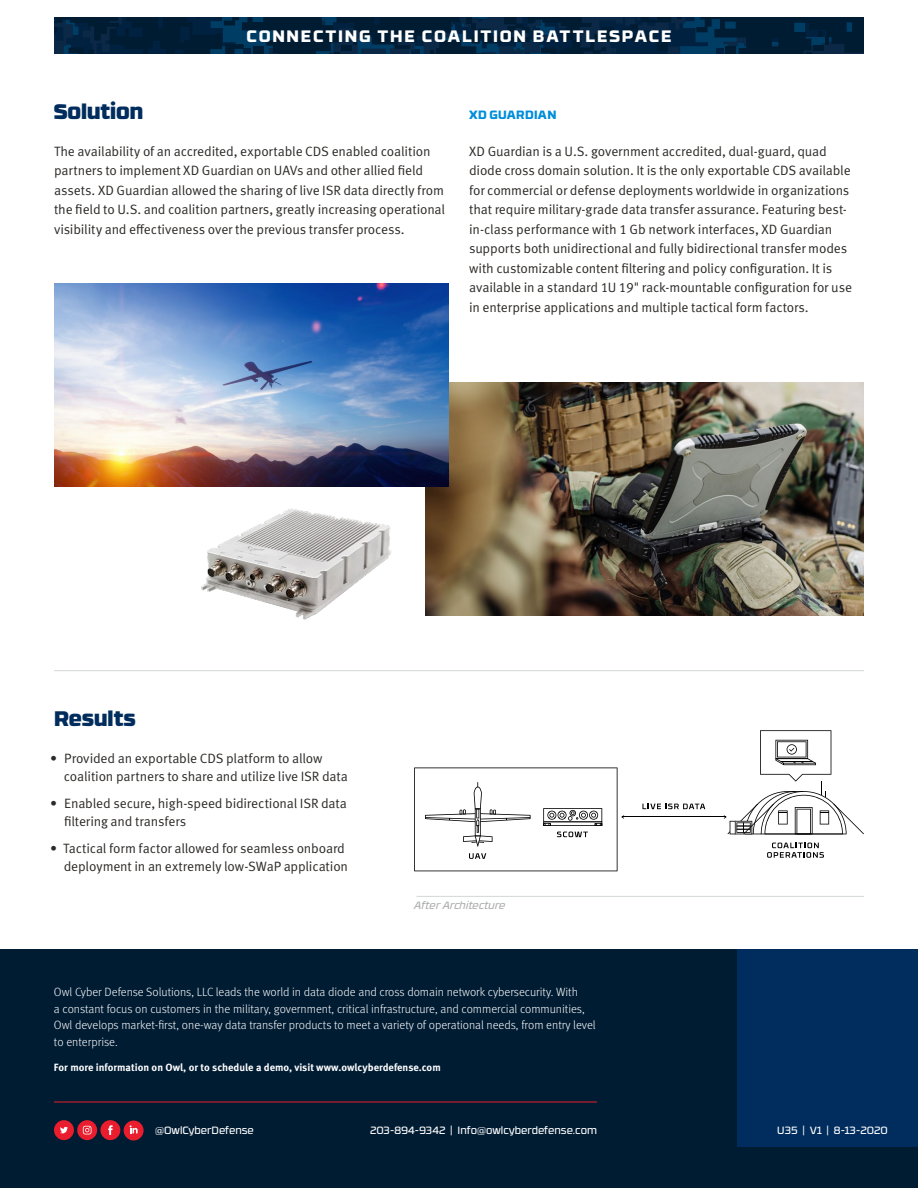
<style>
.page{position:relative;width:918px;height:1188px;background:#fff}
.page>*{position:absolute;margin:0;border:0;box-sizing:border-box;transform-origin:0 0}
.t1{font:900 21px "RB No 3.1";color:#002d5d}
.t2{font:800 16.5px "RB No 3.1";letter-spacing:.105em;color:#fff}
.t3{font:13.5px/19.5px "Meta Pro Norm";letter-spacing:-.015em;color:#2c2a27}
.t4{font:300 12px/16.5px "Meta Pro";color:#fff}
.t5{font:800 12px "RB No 3.1";letter-spacing:.025em;color:#008edb}
.t6{font:700 10.5px "Meta Pro";color:#fff}
.t7{font:10.5px "RB No 3.1";color:#fff}
.t8{font:italic 10.5px "RB No 3.1";letter-spacing:-.01em;color:#adaeae}
</style>
<div class="page">
<div style="left:0;top:949px;width:918px;height:239px;background:#001c33"></div>
<div style="left:737px;top:949px;width:181px;height:198px;background:#002d5d"></div>
<div style="left:54px;top:1120px;width:20px;height:20px;background:#e91d2d;border-radius:50%"></div>
<svg style="left:60px;top:1127px;width:8px;height:6px"></svg>
<svg style="left:77px;top:1120px;width:20px;height:20px"></svg>
<svg style="left:83px;top:1126px;width:9px;height:8px"></svg>
<div style="left:100px;top:1120px;width:20px;height:20px;background:#e91d2d;border-radius:50%"></div>
<svg style="left:108px;top:1125px;width:5px;height:10px"></svg>
<div style="left:124px;top:1121px;width:20px;height:19px;background:#e91d2d;border-radius:50%"></div>
<svg style="left:130px;top:1125px;width:8px;height:8px"></svg>
<hr style="left:54px;top:1102px;width:543px;height:1px;background:#e91d2d">
<img style="left:201px;top:508px;width:190px;height:112px">
<hr style="left:417px;top:896px;width:447px;height:1px;background:#d3d7d5">
<svg style="left:54px;top:17px;width:810px;height:37px;background:#01233e"></svg>
<img style="left:426px;top:383px;width:438px;height:232px">
<img style="left:54px;top:283px;width:395px;height:204px">
<hr style="left:54px;top:670px;width:810px;height:1px;background:#d3d7d5">
<hr style="left:622px;top:817px;width:104px;height:1px;background:#000">
<svg style="left:767px;top:843px;width:57px;height:15px"></svg>
<svg style="left:642px;top:804px;width:63px;height:5px"></svg>
<svg style="left:724px;top:730px;width:140px;height:104px"></svg>
<svg style="left:414px;top:767px;width:210px;height:104px"></svg>
<h1 class="t1" style="left:54px;top:93px;width:91px">Solution</h1>
<p class="t2" style="left:246px;top:22px;width:427px">CONNECTING THE COALITION BATTLESPACE</p>
<p class="t5" style="left:469px;top:104px;width:89px">XD GUARDIAN</p>
<p class="t3" style="left:54px;top:140px;width:393px">The availability of an accredited, exportable CDS enabled coalition partners to implement XD Guardian on UAVs and other allied field assets. XD Guardian allowed the sharing of live ISR data directly from the field to U.S. and coalition partners, greatly increasing operational visibility and effectiveness over the previous transfer process.</p>
<p class="t3" style="left:469px;top:140px;width:384px">XD Guardian is a U.S. government accredited, dual-guard, quad diode cross domain solution. It is the only exportable CDS available for commercial or defense deployments worldwide in organizations that require military-grade data transfer assurance. Featuring best&shy;in-class performance with 1 Gb network interfaces, XD Guardian supports both unidirectional and fully bidirectional transfer modes with customizable content filtering and policy configuration. It is available in a standard 1U 19" rack-mountable configuration for use in enterprise applications and multiple tactical form factors.</p>
<h1 class="t1" style="left:54px;top:701px;width:83px">Results</h1>
<p class="t3" style="left:64px;top:749px;width:286px;line-height:18px;text-indent:-14px">• Provided an exportable CDS platform to allow coalition partners to share and utilize live ISR data</p>
<p class="t3" style="left:64px;top:794px;width:285px;line-height:18px;text-indent:-14px">• Enabled secure, high-speed bidirectional ISR data filtering and transfers</p>
<p class="t3" style="left:50px;top:839px;width:299px;line-height:18px;text-align:right">• Tactical form factor allowed for seamless onboard deployment in an extremely low-SWaP application</p>
<p class="t8" style="left:414px;top:897px;width:93px">After Architecture</p>
<p class="t4" style="left:54px;top:983px;width:543px">Owl Cyber Defense Solutions, LLC leads the world in data diode and cross domain network cybersecurity. With<br>a constant focus on customers in the military, government, critical infrastructure, and commercial communities, Owl develops market-first, one-way data transfer products to meet a variety of operational needs, from entry level to enterprise.</p>
<p class="t6" style="left:54px;top:1060px;width:388px">For more information on Owl, or to schedule a demo, visit www.owlcyberdefense.com</p>
<p class="t7" style="left:155px;top:1122px;width:100px">@OwlCyberDefense</p>
<p class="t7" style="left:370px;top:1122px;width:228px">203-894-9342 | Info@owlcyberdefense.com</p>
<p class="t7" style="left:777px;top:1122px;width:112px">U35 | V1 | 8-13-2020</p>
</div>
